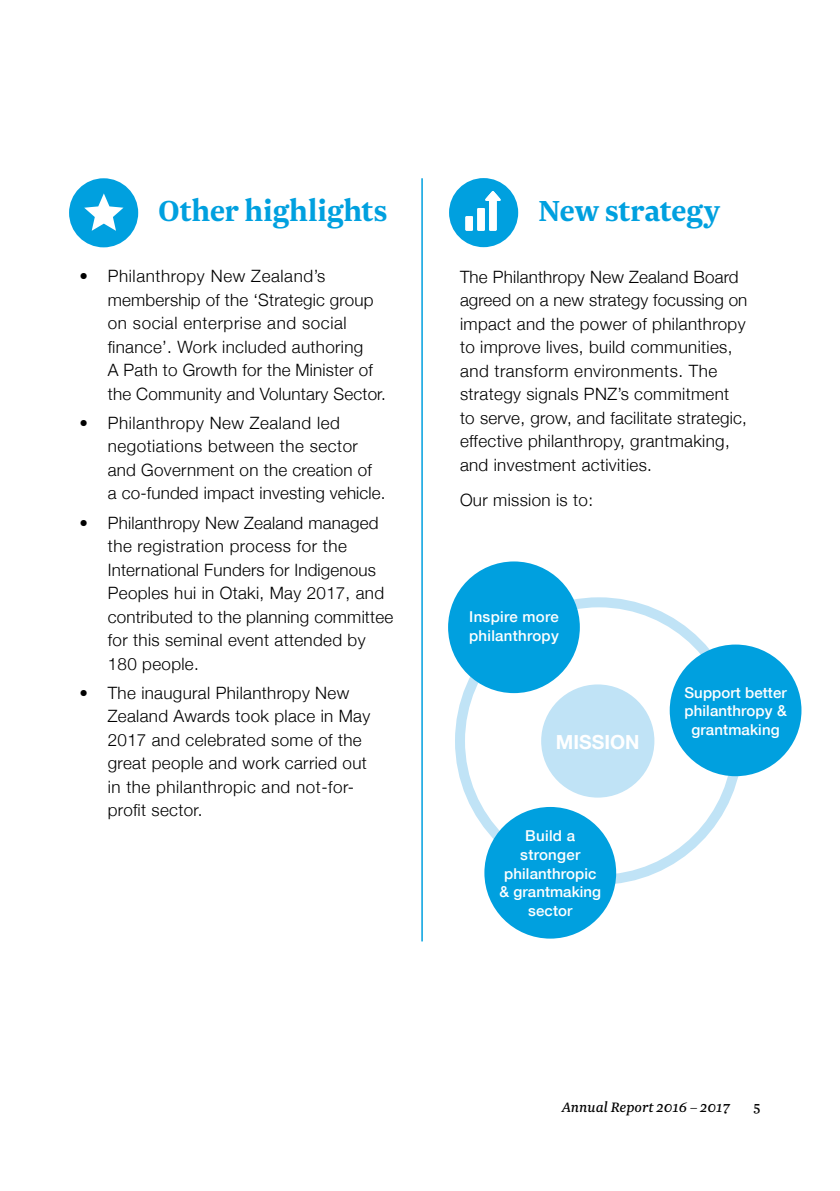
<style>
.page{position:relative;width:840px;height:1191px;background:#fff}
.page>*{position:absolute;margin:0;border:0;box-sizing:border-box;transform-origin:0 0}
.t1{font:700 34px "Newzald";letter-spacing:-.005em;color:#00a0df}
.t2{font:700 19.4px "Helvetica Neue";color:#fff}
.t3{font:300 17px/23.4px "Helvetica Neue";letter-spacing:.02em;color:#000}
.t4{font:italic 16px "Newzald";color:#000}
.t5{font:16px "Newzald";color:#000}
.t6{font:500 15px/18.6px "Helvetica Neue";letter-spacing:.01em;color:#fff;text-align:center}
</style>
<div class="page">
<div style="left:449px;top:178px;width:69px;height:69px;background:#00a0df;border-radius:50%"></div>
<svg style="left:465px;top:191px;width:35px;height:40px"></svg>
<div style="left:69px;top:178px;width:69px;height:69px;background:#00a0df;border-radius:50%"></div>
<svg style="left:84px;top:193px;width:39px;height:38px"></svg>
<hr style="left:421px;top:178px;width:1px;height:763px;background:#00a0df">
<div style="left:454px;top:597px;width:288px;height:287px;border:10px solid #c0e3f6;border-radius:50%"></div>
<div style="left:541px;top:684px;width:113px;height:113px;background:#c0e3f6;border-radius:50%"></div>
<div style="left:448px;top:561px;width:131px;height:132px;background:#00a0df;border-radius:50%"></div>
<div style="left:669px;top:644px;width:132px;height:132px;background:#00a0df;border-radius:50%"></div>
<div style="left:484px;top:807px;width:131px;height:131px;background:#00a0df;border-radius:50%"></div>
<h1 class="t1" style="left:158px;top:189px;width:231px">Other highlights</h1>
<h1 class="t1" style="left:538px;top:189px;width:183px">New strategy</h1>
<p class="t3" style="left:108px;top:263px;width:279px;text-indent:-28px">• Philanthropy New Zealand’s membership of the ‘Strategic group on social enterprise and social finance’. Work included authoring<br>A Path to Growth for the Minister of the Community and Voluntary Sector.</p>
<p class="t3" style="left:108px;top:410px;width:279px;text-indent:-28px">• Philanthropy New Zealand led negotiations between the sector and Government on the creation of<br>a co-funded impact investing vehicle.</p>
<p class="t3" style="left:108px;top:510px;width:287px;text-indent:-28px">• Philanthropy New Zealand managed the registration process for the<br>International Funders for Indigenous<br>Peoples hui in Otaki, May 2017, and contributed to the planning committee for this seminal event attended by<br>180 people.</p>
<p class="t3" style="left:108px;top:680px;width:264px;text-indent:-28px">• The inaugural Philanthropy New<br>Zealand Awards took place in May<br>2017 and celebrated some of the great people and work carried out in the philanthropic and not-for&shy;profit sector.</p>
<p class="t3" style="left:459px;top:264px;width:289px">The Philanthropy New Zealand Board agreed on a new strategy focussing on impact and the power of philanthropy to improve lives, build communities, and transform environments. The strategy signals PNZ’s commitment to serve, grow, and facilitate strategic, effective philanthropy, grantmaking, and investment activities.</p>
<p class="t3" style="left:459px;top:487px;width:134px">Our mission is to:</p>
<p class="t6" style="left:469px;top:607px;width:91px;text-align:left">Inspire more philanthropy</p>
<p class="t2" style="left:555px;top:725px;width:85px">MISSION</p>
<p class="t6" style="left:499px;top:826px;width:103px">Build a stronger philanthropic &amp; grantmaking sector</p>
<p class="t6" style="left:684px;top:682px;width:104px">Support better philanthropy &amp; grantmaking</p>
<p class="t4" style="left:561px;top:1097px;width:169px">Annual Report 2016 – 2017</p>
<p class="t5" style="left:753px;top:1097px;width:9px">5</p>
</div>
